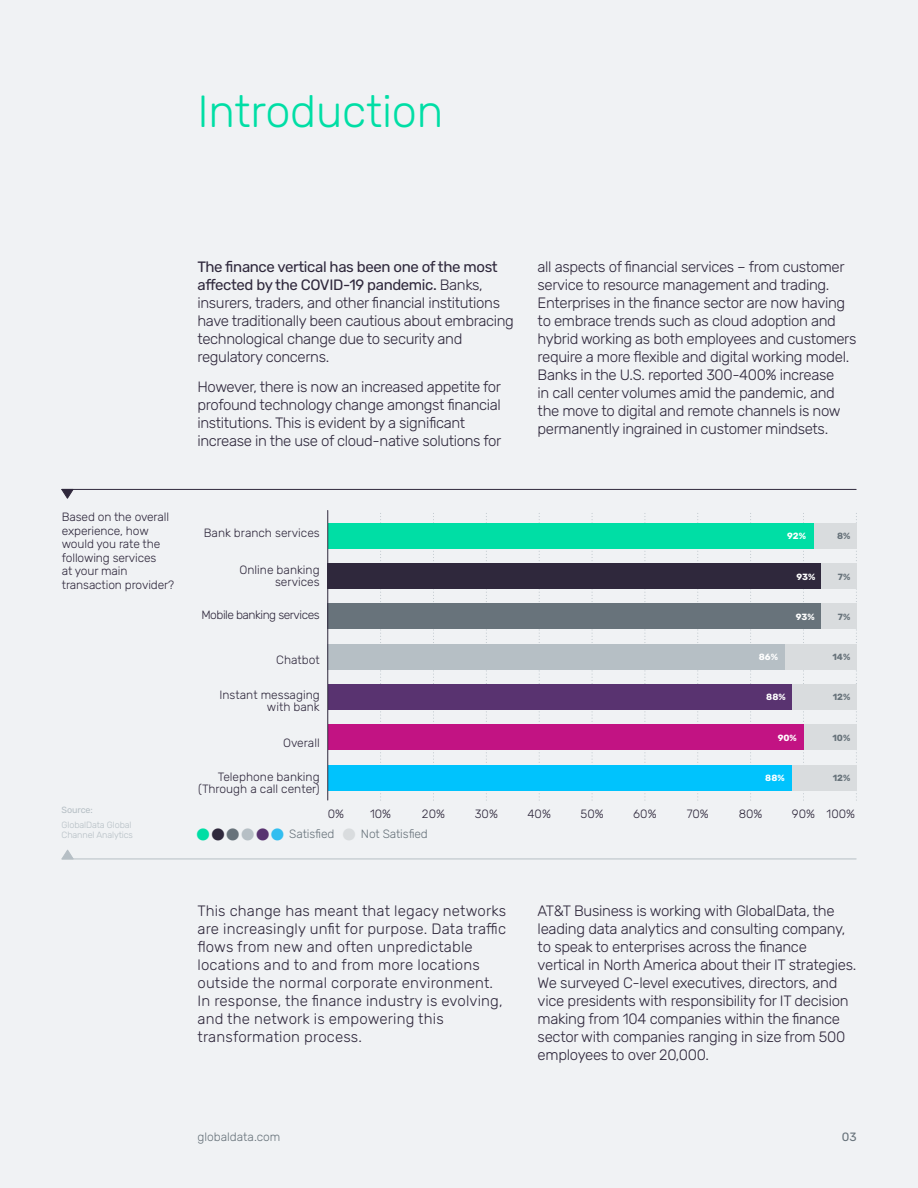
<style>
.page{position:relative;width:918px;height:1188px;background:#f0f2f4}
.page>*{position:absolute;margin:0;border:0;box-sizing:border-box;transform-origin:0 0}
.t1{font:300 45px "Rubik";letter-spacing:-.005em;color:#00dea5}
.t2{font:300 15px/18px "Rubik";letter-spacing:-.025em;color:#2f283c}
.t3{font:300 15px/18px "Rubik";letter-spacing:.01em;color:#2f283c}
.t4{font:300 12px/13.5px "Rubik";color:#2f283c;text-align:right}
.t5{font:300 12px "Rubik";letter-spacing:-.01em;color:#68737b}
.t6{font:300 12px "Rubik";letter-spacing:-.04em;color:#2f283c}
.t7{font:12px "Rubik";color:#68737b}
.t8{font:300 9px/10.5px "Rubik";letter-spacing:-.01em;color:#b6bfc5}
.t9{font:700 9px "Rubik";color:#fff}
.t10{font:700 9px "Rubik";color:#68737b}
.t11{font:9px "Rubik";letter-spacing:-.01em;color:#b6bfc5}
.s1{font-weight:400}
.s2{color:#00dea5}
.s3{color:#2f283c}
.s4{color:#b6bfc5}
.s5{color:#593370}
.s6{color:#32bef0}
.s7{color:#d9dcde}
</style>
<div class="page">
<hr style="left:62px;top:859px;width:794px;height:1px;background:#b6bfc5">
<svg style="left:61px;top:849px;width:14px;height:11px"></svg>
<hr style="left:62px;top:489px;width:794px;height:1px;background:#2f283c">
<svg style="left:61px;top:489px;width:13px;height:10px"></svg>
<svg style="left:486px;top:513px;width:1px;height:287px"></svg>
<svg style="left:433px;top:513px;width:1px;height:287px"></svg>
<svg style="left:380px;top:513px;width:1px;height:287px"></svg>
<svg style="left:592px;top:513px;width:1px;height:287px"></svg>
<svg style="left:539px;top:513px;width:1px;height:287px"></svg>
<svg style="left:697px;top:513px;width:1px;height:287px"></svg>
<svg style="left:645px;top:513px;width:1px;height:284px"></svg>
<svg style="left:750px;top:513px;width:1px;height:287px"></svg>
<svg style="left:803px;top:513px;width:1px;height:287px"></svg>
<svg style="left:856px;top:513px;width:1px;height:287px"></svg>
<div style="left:812px;top:523px;width:44px;height:25px;background:#d9dcde"></div>
<div style="left:328px;top:523px;width:485px;height:25px;background:#00dea5"></div>
<div style="left:812px;top:563px;width:44px;height:26px;background:#d9dcde"></div>
<div style="left:328px;top:563px;width:493px;height:26px;background:#2f283c"></div>
<div style="left:812px;top:604px;width:44px;height:25px;background:#d9dcde"></div>
<div style="left:328px;top:604px;width:493px;height:25px;background:#68737b"></div>
<div style="left:785px;top:644px;width:71px;height:25px;background:#d9dcde"></div>
<div style="left:328px;top:644px;width:457px;height:25px;background:#b6bfc5"></div>
<div style="left:785px;top:684px;width:71px;height:26px;background:#d9dcde"></div>
<div style="left:328px;top:684px;width:463px;height:26px;background:#593370"></div>
<div style="left:785px;top:725px;width:71px;height:25px;background:#d9dcde"></div>
<div style="left:328px;top:725px;width:476px;height:25px;background:#c21383"></div>
<div style="left:785px;top:765px;width:71px;height:25px;background:#d9dcde"></div>
<div style="left:328px;top:765px;width:463px;height:25px;background:#00c3fd"></div>
<hr style="left:327px;top:510px;width:1px;height:290px;background:#2f283c">
<h1 class="t1" style="left:198px;top:86px;width:247px">Introduction</h1>
<p class="t2" style="left:198px;top:258px;width:318px"><span class="s1">The finance vertical has been one of the most affected by the COVID-19 pandemic.</span> Banks, insurers, traders, and other financial institutions have traditionally been cautious about embracing technological change due to security and regulatory concerns.</p>
<p class="t2" style="left:198px;top:378px;width:305px">However, there is now an increased appetite for profound technology change amongst financial institutions. This is evident by a significant increase in the use of cloud-native solutions for</p>
<p class="t2" style="left:538px;top:258px;width:320px">all aspects of financial services – from customer service to resource management and trading.<br>Enterprises in the finance sector are now having to embrace trends such as cloud adoption and hybrid working as both employees and customers require a more flexible and digital working model.<br>Banks in the U.S. reported 300-400% increase<br>in call center volumes amid the pandemic, and the move to digital and remote channels is now permanently ingrained in customer mindsets.</p>
<p class="t4" style="left:62px;top:511px;width:114px;text-align:left">Based on the overall experience, how would you rate the following services<br>at your main transaction provider?</p>
<p class="t11" style="left:62px;top:805px;width:33px">Source:</p>
<p class="t8" style="left:62px;top:819px;width:73px">GlobalData Global<br>Channel Analytics</p>
<p class="t4" style="left:204px;top:527px;width:118px">Bank branch services</p>
<p class="t9" style="left:787px;top:531px;width:20px">92%</p>
<p class="t10" style="left:837px;top:531px;width:15px">8%</p>
<p class="t4" style="left:240px;top:565px;width:82px;line-height:12px">Online banking services</p>
<p class="t9" style="left:797px;top:572px;width:20px">93%</p>
<p class="t10" style="left:838px;top:572px;width:14px">7%</p>
<p class="t6" style="left:201px;top:608px;width:120px">Mobile banking services</p>
<p class="t9" style="left:796px;top:612px;width:20px">93%</p>
<p class="t10" style="left:838px;top:612px;width:14px">7%</p>
<p class="t4" style="left:276px;top:653px;width:45px">Chatbot</p>
<p class="t9" style="left:759px;top:652px;width:21px">86%</p>
<p class="t10" style="left:832px;top:652px;width:19px">14%</p>
<p class="t4" style="left:220px;top:689px;width:102px;line-height:12px">Instant messaging with bank</p>
<p class="t9" style="left:766px;top:692px;width:21px">88%</p>
<p class="t10" style="left:833px;top:692px;width:19px">12%</p>
<p class="t4" style="left:283px;top:736px;width:38px">Overall</p>
<p class="t9" style="left:778px;top:733px;width:21px">90%</p>
<p class="t10" style="left:833px;top:733px;width:19px">10%</p>
<p class="t4" style="left:198px;top:771px;width:123px;line-height:12px">Telephone banking (Through a call center)</p>
<p class="t9" style="left:765px;top:773px;width:21px">88%</p>
<p class="t10" style="left:833px;top:773px;width:19px">12%</p>
<p class="t5" style="left:197px;top:827px;width:232px"><span class="s2">■</span> <span class="s3">■</span> ■ <span class="s4">■</span> <span class="s5">■</span> <span class="s6">■</span> Satisfied <span class="s7">■</span> Not Satisfied</p>
<p class="t4" style="left:328px;top:807px;width:18px">0%</p>
<p class="t4" style="left:370px;top:807px;width:23px">10%</p>
<p class="t4" style="left:422px;top:807px;width:25px">20%</p>
<p class="t4" style="left:475px;top:807px;width:25px">30%</p>
<p class="t4" style="left:527px;top:807px;width:25px">40%</p>
<p class="t4" style="left:580px;top:807px;width:25px">50%</p>
<p class="t4" style="left:633px;top:807px;width:25px">60%</p>
<p class="t4" style="left:687px;top:807px;width:24px">70%</p>
<p class="t4" style="left:739px;top:807px;width:25px">80%</p>
<p class="t4" style="left:792px;top:807px;width:65px">90% 100%</p>
<p class="t3" style="left:198px;top:902px;width:310px">This change has meant that legacy networks are increasingly unfit for purpose. Data traffic flows from new and often unpredictable locations and to and from more locations outside the normal corporate environment.<br>In response, the finance industry is evolving, and the network is empowering this transformation process.</p>
<p class="t2" style="left:538px;top:902px;width:320px">AT&amp;T Business is working with GlobalData, the leading data analytics and consulting company, to speak to enterprises across the finance vertical in North America about their IT strategies.<br>We surveyed C-level executives, directors, and vice presidents with responsibility for IT decision making from 104 companies within the finance sector with companies ranging in size from 500 employees to over 20,000.</p>
<p class="t5" style="left:198px;top:1130px;width:84px">globaldata.com</p>
<p class="t7" style="left:842px;top:1130px;width:16px">03</p>
</div>
